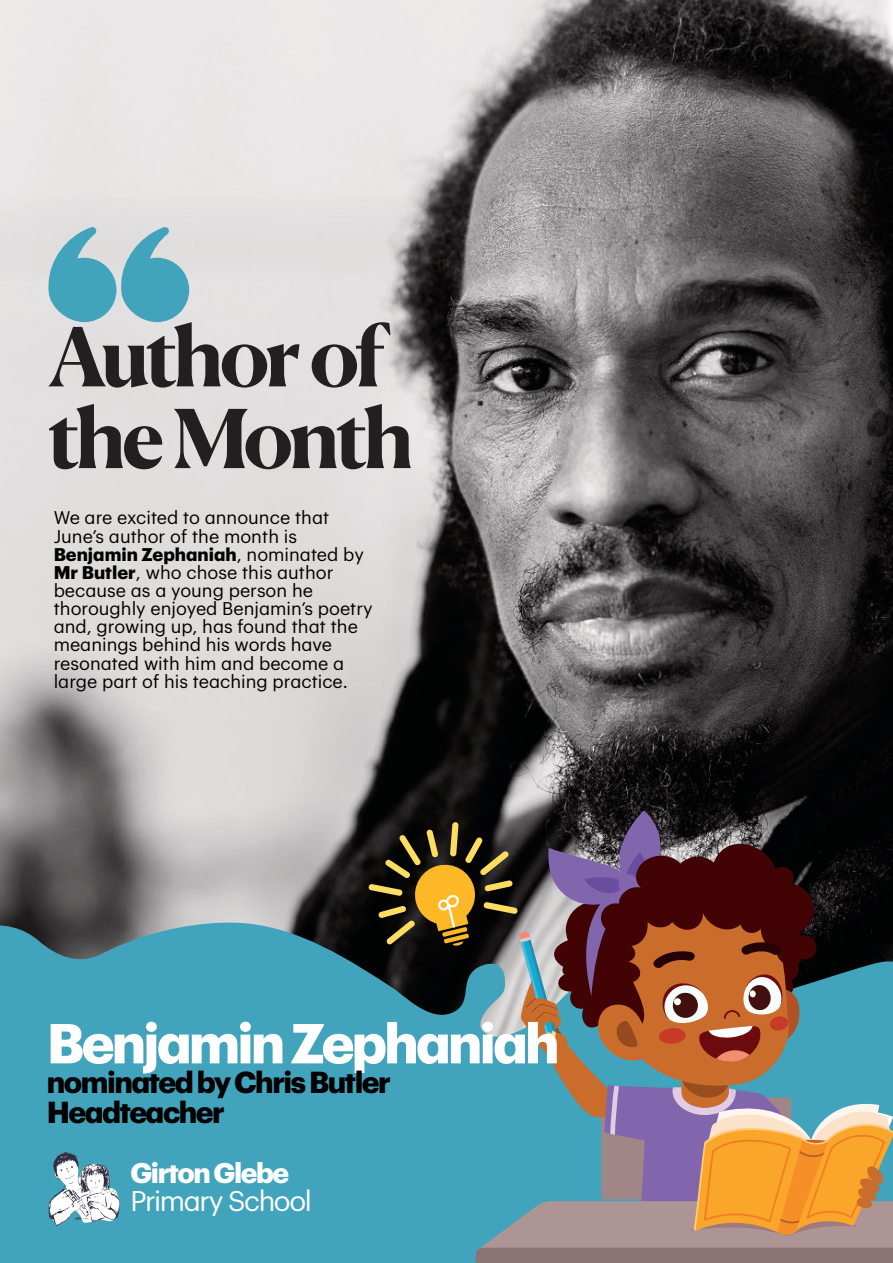
<style>
.page{position:relative;width:893px;height:1263px;background:#fff}
.page>*{position:absolute;margin:0;border:0;box-sizing:border-box;transform-origin:0 0}
.t1{font:700 80.85px/81.8px "Canela Deck";letter-spacing:-.06em;color:#231f20}
.t2{font:700 55.05px "Graphik";letter-spacing:-.05em;color:#fff}
.t3{font:700 29.7px/30px "Graphik";letter-spacing:-.05em;color:#000001}
.t4{font:27.9px "Graphik";letter-spacing:-.05em;color:#fff}
.t5{font:700 27.9px "Graphik";letter-spacing:-.05em;color:#fff}
.t6{font:18px/18.1px "Graphik";color:#000001}
.s1{font-weight:700}
</style>
<div class="page">
<img style="left:0;top:0;width:893px;height:922px">
<svg style="left:46px;top:227px;width:143px;height:95px;background:#7fbbc9"></svg>
<div style="left:0;top:922px;width:368px;height:341px;background:#42a4bc"></div>
<svg style="left:48px;top:1151px;width:72px;height:75px"></svg>
<svg style="left:368px;top:810px;width:525px;height:453px;background:#6c6e68"></svg>
<h1 class="t1" style="left:48px;top:309px;width:367px">Author of the Month</h1>
<p class="t6" style="left:54px;top:507px;width:321px">We are excited to announce that<br>June’s author of the month is<br><span class="s1">Benjamin Zephaniah</span>, nominated by<br><span class="s1">Mr Butler</span>, who chose this author because as a young person he thoroughly enjoyed Benjamin’s poetry and, growing up, has found that the meanings behind his words have resonated with him and become a large part of his teaching practice.</p>
<h2 class="t2" style="left:47px;top:1003px;width:514px">Benjamin Zephaniah</h2>
<h3 class="t3" style="left:47px;top:1065px;width:346px">nominated by Chris Butler<br>Headteacher</h3>
<h3 class="t5" style="left:130px;top:1152px;width:160px">Girton Glebe</h3>
<h3 class="t4" style="left:130px;top:1180px;width:183px">Primary School</h3>
</div>
